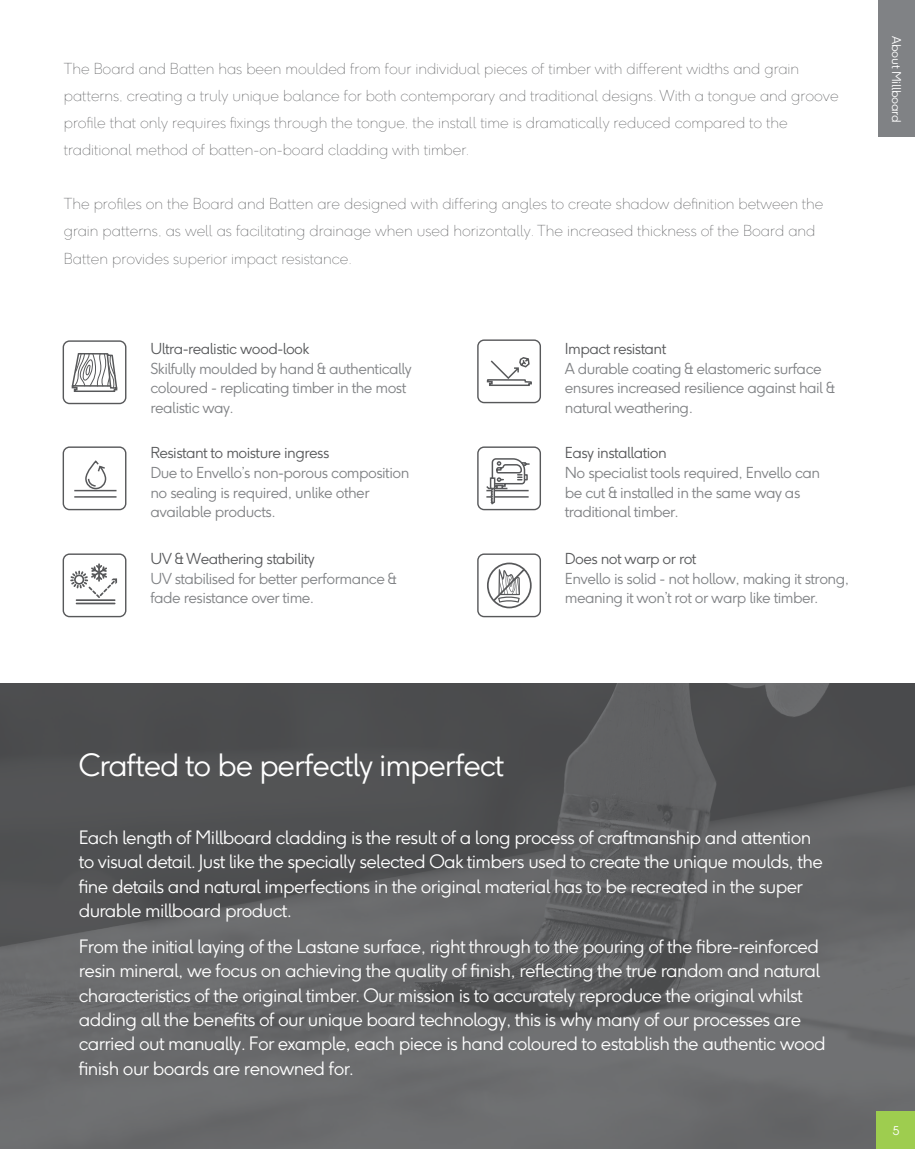
<style>
.page{position:relative;width:915px;height:1149px;background:#fff}
.page>*{position:absolute;margin:0;border:0;box-sizing:border-box;transform-origin:0 0}
.t1{font:300 30.45px "F37 Ginger";letter-spacing:-.035em;color:#fff}
.t2{font:300 18.3px/24.3px "F37 Ginger";letter-spacing:-.035em;color:#fff}
.t3{font:100 15px/27px "F37 Ginger";color:#57585a}
.t4{font:300 15px/19.5px "F37 Ginger";letter-spacing:-.035em;color:#808285}
.t5{font:300 15px "F37 Ginger";letter-spacing:-.035em;color:#57585a}
.t6{font:300 12px "F37 Ginger";letter-spacing:-.025em;color:#fff}
</style>
<div class="page">
<svg style="left:0;top:683px;width:914px;height:465px;background:#5e5f60"></svg>
<div style="left:878px;top:0;width:36px;height:137px;background:#808285"></div>
<div style="left:876px;top:1111px;width:38px;height:37px;background:#9ecd4f"></div>
<svg style="left:63px;top:340px;width:63px;height:64px"></svg>
<svg style="left:477px;top:339px;width:64px;height:64px"></svg>
<svg style="left:63px;top:446px;width:63px;height:64px"></svg>
<svg style="left:477px;top:446px;width:64px;height:64px"></svg>
<svg style="left:63px;top:553px;width:63px;height:64px"></svg>
<hr style="left:76px;top:599px;width:39px;height:2px;background:#57585a">
<hr style="left:76px;top:602px;width:39px;height:2px;background:#57585a">
<svg style="left:477px;top:553px;width:64px;height:64px"></svg>
<p class="t3" style="left:64px;top:55px;width:776px">The Board and Batten has been moulded from four individual pieces of timber with different widths and grain patterns, creating a truly unique balance for both contemporary and traditional designs. With a tongue and groove profile that only requires fixings through the tongue, the install time is dramatically reduced compared to the traditional method of batten-on-board cladding with timber.</p>
<p class="t3" style="left:64px;top:190px;width:760px">The profiles on the Board and Batten are designed with differing angles to create shadow definition between the grain patterns, as well as facilitating drainage when used horizontally. The increased thickness of the Board and<br>Batten provides superior impact resistance.</p>
<p class="t5" style="left:150px;top:339px;width:160px">Ultra-realistic wood-look</p>
<p class="t4" style="left:150px;top:358px;width:263px">Skilfully moulded by hand &amp; authentically coloured - replicating timber in the most realistic way.</p>
<p class="t5" style="left:150px;top:443px;width:180px">Resistant to moisture ingress</p>
<p class="t4" style="left:150px;top:462px;width:260px">Due to Envello’s non-porous composition no sealing is required, unlike other available products.</p>
<p class="t5" style="left:150px;top:549px;width:166px">UV &amp; Weathering stability</p>
<p class="t4" style="left:150px;top:568px;width:248px">UV stabilised for better performance &amp; fade resistance over time.</p>
<p class="t5" style="left:564px;top:339px;width:103px">Impact resistant</p>
<p class="t4" style="left:564px;top:358px;width:272px">A durable coating &amp; elastomeric surface ensures increased resilience against hail &amp; natural weathering.</p>
<p class="t5" style="left:564px;top:443px;width:103px">Easy installation</p>
<p class="t4" style="left:564px;top:462px;width:257px">No specialist tools required, Envello can be cut &amp; installed in the same way as traditional timber.</p>
<p class="t5" style="left:564px;top:549px;width:133px">Does not warp or rot</p>
<p class="t4" style="left:564px;top:568px;width:286px">Envello is solid - not hollow, making it strong, meaning it won’t rot or warp like timber.</p>
<p class="t6" style="left:903px;top:36px;width:88px;rotate:90deg">About Millboard</p>
<p class="t1" style="left:79px;top:746px;width:427px">Crafted to be perfectly imperfect</p>
<p class="t2" style="left:79px;top:824px;width:745px">Each length of Millboard cladding is the result of a long process of craftmanship and attention to visual detail. Just like the specially selected Oak timbers used to create the unique moulds, the fine details and natural imperfections in the original material has to be recreated in the super durable millboard product.</p>
<p class="t2" style="left:79px;top:933px;width:748px">From the initial laying of the Lastane surface, right through to the pouring of the fibre-reinforced resin mineral, we focus on achieving the quality of finish, reflecting the true random and natural characteristics of the original timber. Our mission is to accurately reproduce the original whilst adding all the benefits of our unique board technology, this is why many of our processes are carried out manually. For example, each piece is hand coloured to establish the authentic wood finish our boards are renowned for.</p>
<p class="t6" style="left:892px;top:1122px;width:9px">5</p>
</div>
